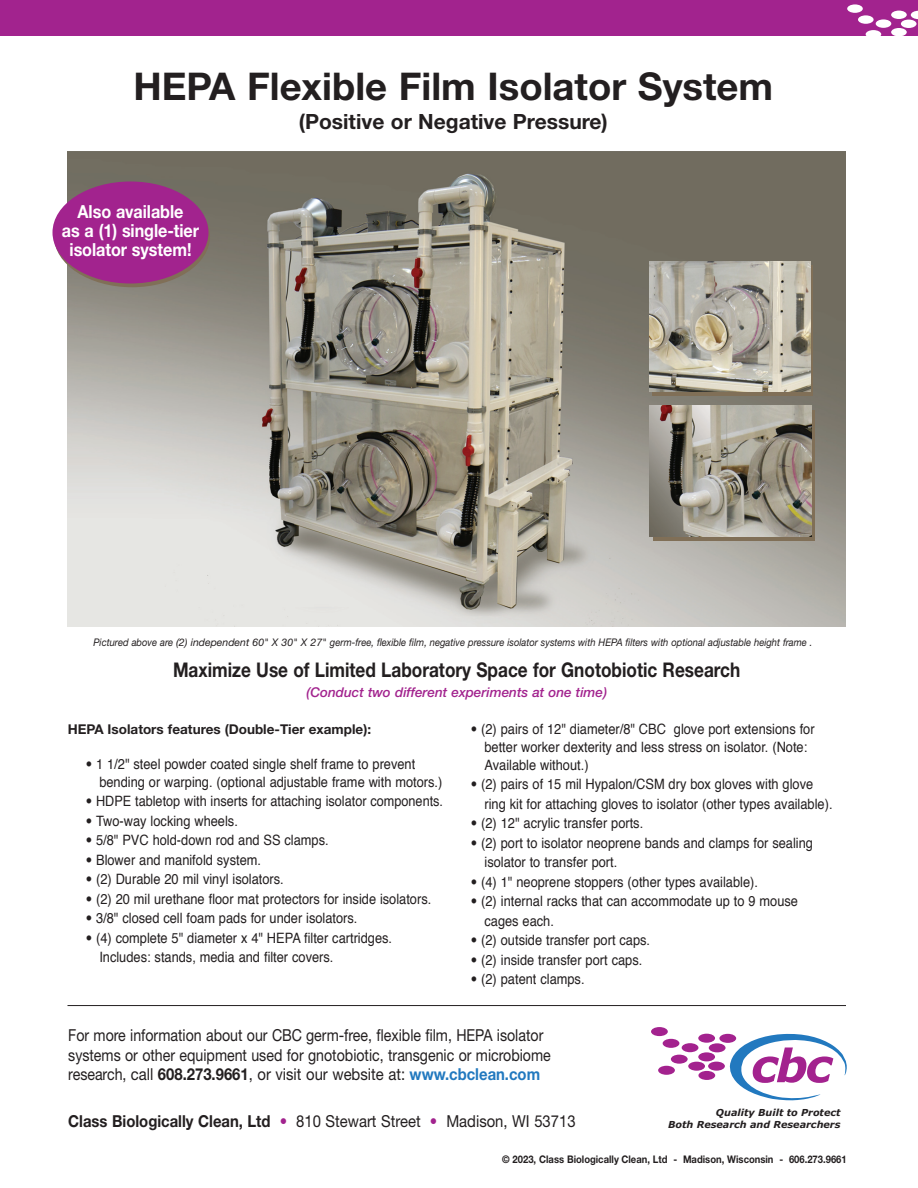
<style>
.page{position:relative;width:918px;height:1188px;background:#fff}
.page>*{position:absolute;margin:0;border:0;box-sizing:border-box;transform-origin:0 0}
.t1{font:700 38.25px "Helvetica Neue";color:#231f20}
.t2{font:700 21px "Helvetica Neue";color:#231f20}
.t3{font:700 20.25px "Helvetica Neue";color:#231f20;scale:.85 1}
.t4{font:700 18px/19.2px "Helvetica Neue";letter-spacing:-.005em;color:#fff;text-align:center;scale:.9 1}
.t5{font:16.5px/19.8px "Helvetica Neue";color:#231f20;scale:.86 1}
.t6{font:16.5px "Helvetica Neue";color:#231f20;scale:.9 1}
.t7{font:14.25px/19.5px "Helvetica";color:#231f20;scale:.9 1}
.t8{font:14.25px "Helvetica";color:#231f20;scale:.89 1}
.t9{font:700 13.5px "Helvetica Neue";color:#231f20}
.t10{font:italic 500 13.5px "Helvetica Neue";color:#a2238e}
.t11{font:italic 10.5px "Helvetica Neue";color:#231f20;scale:.9 1}
.t12{font:700 10.5px "Helvetica Neue";color:#231f20;scale:.9 1}
.t13{font:italic 700 9.6px "Verdana";color:#231f20}
.s1{font-family:"Helvetica Neue"}
.s2{font-weight:700}
.s3{font-weight:700;color:#2279bf}
.s4{font-weight:700;color:#a2238e}
</style>
<div class="page">
<img style="left:68px;top:151px;width:778px;height:476px">
<hr style="left:68px;top:1005px;width:778px;height:1px;background:#231f20">
<svg style="left:726px;top:1033px;width:121px;height:68px"></svg>
<div style="left:719px;top:1034px;width:17px;height:9px;background:#a3228e;border-radius:50%"></div>
<div style="left:698px;top:1034px;width:17px;height:9px;background:#a3228e;border-radius:50%"></div>
<div style="left:709px;top:1043px;width:17px;height:9px;background:#a3228e;border-radius:50%"></div>
<div style="left:698px;top:1052px;width:17px;height:9px;background:#a3228e;border-radius:50%"></div>
<div style="left:708px;top:1062px;width:17px;height:9px;background:#a3228e;border-radius:50%"></div>
<div style="left:688px;top:1062px;width:17px;height:9px;background:#a3228e;border-radius:50%"></div>
<div style="left:698px;top:1071px;width:17px;height:9px;background:#a3228e;border-radius:50%"></div>
<div style="left:682px;top:1043px;width:16px;height:9px;background:#a3228e;border-radius:50%"></div>
<div style="left:663px;top:1039px;width:16px;height:9px;background:#a3228e;border-radius:50%"></div>
<div style="left:651px;top:1027px;width:17px;height:9px;background:#a3228e;border-radius:50%"></div>
<div style="left:671px;top:1055px;width:17px;height:9px;background:#a3228e;border-radius:50%"></div>
<div style="left:658px;top:1066px;width:17px;height:9px;background:#a3228e;border-radius:50%"></div>
<div style="left:0;top:0;width:918px;height:36px;background:#a2238e"></div>
<svg style="left:887px;top:10px;width:31px;height:26px"></svg>
<div style="left:876px;top:19px;width:15px;height:9px;background:#fff;border-radius:50%"></div>
<div style="left:858px;top:15px;width:16px;height:9px;background:#fff;border-radius:50%"></div>
<div style="left:847px;top:4px;width:16px;height:9px;background:#fff;border-radius:50%"></div>
<div style="left:866px;top:30px;width:15px;height:8px;background:#fff;border-radius:50%"></div>
<svg style="left:54px;top:185px;width:156px;height:102px"></svg>
<div style="left:52px;top:181px;width:156px;height:102px;background:#a2238e;border-radius:50%"></div>
<svg style="left:652px;top:265px;width:161px;height:131px"></svg>
<svg style="left:654px;top:410px;width:161px;height:130px"></svg>
<img style="left:650px;top:261px;width:160px;height:131px">
<img style="left:650px;top:406px;width:161px;height:130px">
<h1 class="t1" style="left:133px;top:72px;width:641px">HEPA Flexible Film Isolator System</h1>
<h2 class="t2" style="left:299px;top:114px;width:310px">(Positive or Negative Pressure)</h2>
<p class="t4" style="left:62px;top:203px;width:154px">Also available<br>as a (1) single-tier isolator system!</p>
<p class="t11" style="left:93px;top:638px;width:801px">Pictured above are (2) independent 60" X 30" X 27" germ-free, flexible film, negative pressure isolator systems with HEPA filters with optional adjustable height frame .</p>
<h3 class="t3" style="left:173px;top:663px;width:669px">Maximize Use of Limited Laboratory Space for Gnotobiotic Research</h3>
<p class="t10" style="left:306px;top:687px;width:302px">(Conduct two different experiments at one time)</p>
<p class="t9" style="left:68px;top:724px;width:305px">HEPA Isolators features (Double-Tier example):</p>
<p class="t7" style="left:99px;top:756px;width:383px;line-height:18px;text-indent:-14px"><span class="s1">•</span> 1 1/2" steel powder coated single shelf frame to prevent bending or warping. (optional adjustable frame with motors.)</p>
<p class="t8" style="left:86px;top:795px;width:403px"><span class="s1">•</span> HDPE tabletop with inserts for attaching isolator components.</p>
<p class="t7" style="left:86px;top:812px;width:171px"><span class="s1">•</span> Two-way locking wheels.</p>
<p class="t7" style="left:86px;top:832px;width:271px"><span class="s1">•</span> 5/8" PVC hold-down rod and SS clamps.</p>
<p class="t7" style="left:86px;top:851px;width:196px"><span class="s1">•</span> Blower and manifold system.</p>
<p class="t7" style="left:86px;top:871px;width:222px"><span class="s1">•</span> (2) Durable 20 mil vinyl isolators.</p>
<p class="t7" style="left:86px;top:890px;width:385px"><span class="s1">•</span> (2) 20 mil urethane floor mat protectors for inside isolators.</p>
<p class="t7" style="left:86px;top:910px;width:303px"><span class="s1">•</span> 3/8" closed cell foam pads for under isolators.</p>
<p class="t7" style="left:99px;top:929px;width:327px;text-indent:-14px"><span class="s1">•</span> (4) complete 5" diameter x 4" HEPA filter cartridges.<br>Includes: stands, media and filter covers.</p>
<p class="t7" style="left:484px;top:721px;width:368px;line-height:18px;text-indent:-14px"><span class="s1">•</span> (2) pairs of 12" diameter/8" CBC glove port extensions for better worker dexterity and less stress on isolator. (Note:<br>Available without.)</p>
<p class="t7" style="left:484px;top:775px;width:388px;text-indent:-14px"><span class="s1">•</span> (2) pairs of 15 mil Hypalon/CSM dry box gloves with glove ring kit for attaching gloves to isolator (other types available).</p>
<p class="t7" style="left:471px;top:814px;width:193px"><span class="s1">•</span> (2) 12" acrylic transfer ports.</p>
<p class="t7" style="left:484px;top:834px;width:366px;text-indent:-14px"><span class="s1">•</span> (2) port to isolator neoprene bands and clamps for sealing isolator to transfer port.</p>
<p class="t7" style="left:471px;top:873px;width:320px"><span class="s1">•</span> (4) 1" neoprene stoppers (other types available).</p>
<p class="t7" style="left:484px;top:892px;width:350px;text-indent:-14px"><span class="s1">•</span> (2) internal racks that can accommodate up to 9 mouse cages each.</p>
<p class="t7" style="left:471px;top:931px;width:201px"><span class="s1">•</span> (2) outside transfer port caps.</p>
<p class="t7" style="left:471px;top:951px;width:192px"><span class="s1">•</span> (2) inside transfer port caps.</p>
<p class="t7" style="left:471px;top:970px;width:128px"><span class="s1">•</span> (2) patent clamps.</p>
<p class="t5" style="left:68px;top:1027px;width:563px">For more information about our CBC germ-free, flexible film, HEPA isolator systems or other equipment used for gnotobiotic, transgenic or microbiome research, call <span class="s2">608.273.9661</span>, or visit our website at: <span class="s3">www.cbclean.com</span></p>
<p class="t13" style="left:716px;top:1108px;width:126px">Quality Built to Protect</p>
<p class="t6" style="left:68px;top:1115px;width:565px"><span class="s2">Class Biologically Clean, Ltd</span> <span class="s4">•</span> 810 Stewart Street <span class="s4">•</span> Madison, WI 53713</p>
<p class="t13" style="left:668px;top:1119px;width:174px">Both Research and Researchers</p>
<p class="t12" style="left:502px;top:1155px;width:384px">© 2023, Class Biologically Clean, Ltd - Madison, Wisconsin - 606.273.9661</p>
</div>
